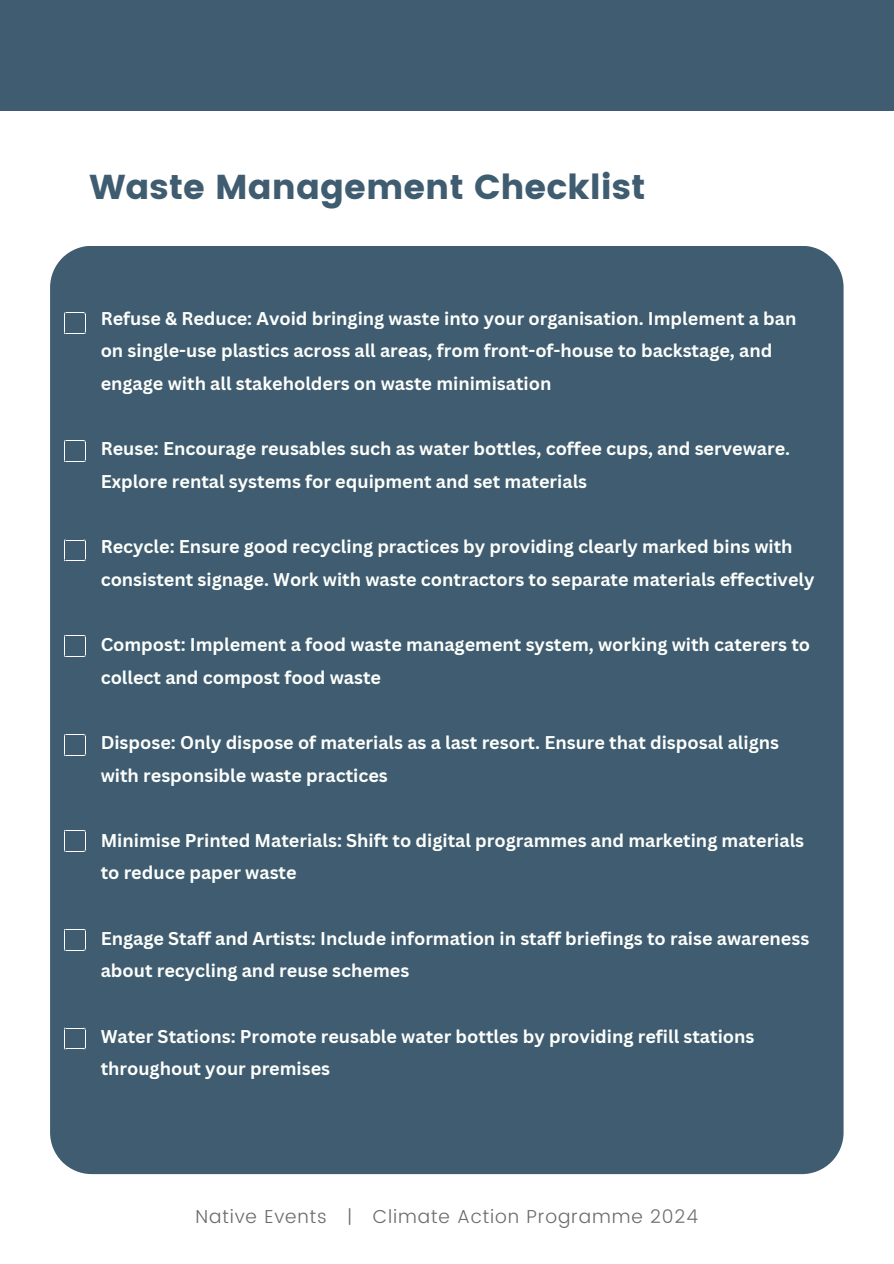
<style>
.page{position:relative;width:894px;height:1264px;background:#fff}
.page>*{position:absolute;margin:0;border:0;box-sizing:border-box;transform-origin:0 0}
.t1{font:34.5px "Poppins";color:#3f5c70}
.t2{font:300 18.75px "Poppins";letter-spacing:.045em;color:#6b6b6b}
.t3{font:700 18px/32.7px "Canva Sans";color:#fdfffc}
</style>
<div class="page">
<div style="left:0;top:0;width:893px;height:110px;background:#3f5c70"></div>
<div style="left:50px;top:246px;width:793px;height:928px;background:#3f5c70"></div>
<svg style="left:64px;top:312px;width:22px;height:22px"></svg>
<svg style="left:64px;top:440px;width:22px;height:22px"></svg>
<svg style="left:64px;top:539px;width:22px;height:22px"></svg>
<svg style="left:64px;top:635px;width:22px;height:22px"></svg>
<svg style="left:64px;top:734px;width:22px;height:22px"></svg>
<svg style="left:64px;top:830px;width:22px;height:21px"></svg>
<svg style="left:64px;top:929px;width:22px;height:21px"></svg>
<svg style="left:64px;top:1027px;width:22px;height:22px"></svg>
<p class="t1" style="left:89px;top:167px;width:557px">Waste Management Checklist</p>
<h1 class="t3" style="left:101px;top:301px;width:697px">Refuse &amp; Reduce: Avoid bringing waste into your organisation. Implement a ban on single-use plastics across all areas, from front-of-house to backstage, and engage with all stakeholders on waste minimisation</h1>
<p class="t3" style="left:101px;top:432px;width:690px">Reuse: Encourage reusables such as water bottles, coffee cups, and serveware.<br>Explore rental systems for equipment and set materials</p>
<p class="t3" style="left:101px;top:529px;width:715px">Recycle: Ensure good recycling practices by providing clearly marked bins with consistent signage. Work with waste contractors to separate materials effectively</p>
<p class="t3" style="left:101px;top:627px;width:710px">Compost: Implement a food waste management system, working with caterers to collect and compost food waste</p>
<p class="t3" style="left:101px;top:725px;width:679px">Dispose: Only dispose of materials as a last resort. Ensure that disposal aligns with responsible waste practices</p>
<p class="t3" style="left:101px;top:823px;width:704px">Minimise Printed Materials: Shift to digital programmes and marketing materials to reduce paper waste</p>
<p class="t3" style="left:101px;top:921px;width:710px">Engage Staff and Artists: Include information in staff briefings to raise awareness about recycling and reuse schemes</p>
<p class="t3" style="left:101px;top:1019px;width:655px">Water Stations: Promote reusable water bottles by providing refill stations throughout your premises</p>
<h2 class="t2" style="left:195px;top:1205px;width:503px">Native Events | Climate Action Programme 2024</h2>
</div>
